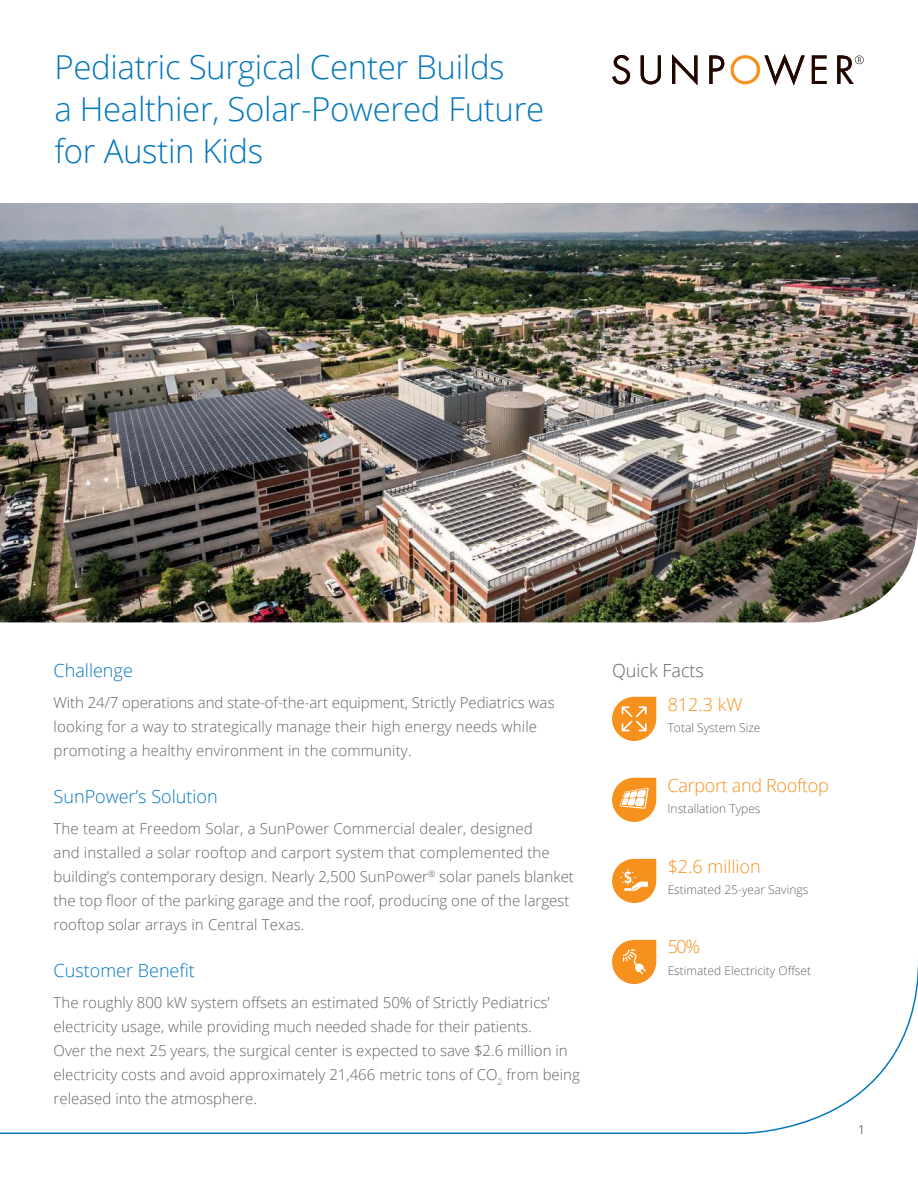
<style>
.page{position:relative;width:918px;height:1188px;background:#fff}
.page>*{position:absolute;margin:0;border:0;box-sizing:border-box;transform-origin:0 0}
.t1{font:300 33px/42px "Open Sans";letter-spacing:-.01em;color:#0577bd}
.t2{font:300 18px "Open Sans";color:#0577bd}
.t3{font:300 18px "Open Sans";letter-spacing:-.015em;color:#f7911d}
.t4{font:300 18px "Open Sans";color:#5e6468}
.t5{font:300 15px/24px "Open Sans";color:#5e6468}
.t6{font:300 12px "Open Sans";color:#5e6468}
.t7{font:300 12px "Open Sans";color:#221f1f}
</style>
<div class="page">
<svg style="left:0;top:956px;width:918px;height:178px"></svg>
<svg style="left:612px;top:778px;width:44px;height:44px"></svg>
<img style="left:0;top:203px;width:918px;height:419px">
<svg style="left:612px;top:697px;width:44px;height:44px"></svg>
<svg style="left:612px;top:859px;width:44px;height:44px"></svg>
<svg style="left:612px;top:940px;width:44px;height:44px"></svg>
<svg style="left:612px;top:55px;width:18px;height:29px"></svg>
<svg style="left:641px;top:55px;width:20px;height:29px"></svg>
<svg style="left:672px;top:54px;width:25px;height:31px"></svg>
<svg style="left:709px;top:55px;width:15px;height:29px"></svg>
<svg style="left:812px;top:55px;width:15px;height:29px"></svg>
<svg style="left:731px;top:54px;width:74px;height:31px"></svg>
<svg style="left:837px;top:55px;width:27px;height:29px"></svg>
<h1 class="t1" style="left:54px;top:50px;width:491px">Pediatric Surgical Center Builds<br>a Healthier, Solar-Powered Future for Austin Kids</h1>
<p class="t2" style="left:54px;top:663px;width:81px">Challenge</p>
<p class="t5" style="left:54px;top:692px;width:503px">With 24/7 operations and state-of-the-art equipment, Strictly Pediatrics was looking for a way to strategically manage their high energy needs while promoting a healthy environment in the community.</p>
<p class="t2" style="left:54px;top:789px;width:166px">SunPower’s Solution</p>
<p class="t5" style="left:54px;top:818px;width:522px">The team at Freedom Solar, a SunPower Commercial dealer, designed<br>and installed a solar rooftop and carport system that complemented the building’s contemporary design. Nearly 2,500 SunPower<sup>®</sup> solar panels blanket the top floor of the parking garage and the roof, producing one of the largest rooftop solar arrays in Central Texas.</p>
<p class="t2" style="left:54px;top:958px;width:143px">Customer Benefit</p>
<p class="t5" style="left:54px;top:990px;width:528px">The roughly 800 kW system offsets an estimated 50% of Strictly Pediatrics’ electricity usage, while providing much needed shade for their patients.<br>Over the next 25 years, the surgical center is expected to save $2.6 million in electricity costs and avoid approximately 21,466 metric tons of CO<sub>2</sub> from being released into the atmosphere.</p>
<p class="t4" style="left:612px;top:663px;width:93px">Quick Facts</p>
<p class="t3" style="left:668px;top:697px;width:76px">812.3 kW</p>
<p class="t6" style="left:668px;top:723px;width:94px">Total System Size</p>
<p class="t3" style="left:668px;top:778px;width:163px">Carport and Rooftop</p>
<p class="t6" style="left:668px;top:803px;width:94px">Installation Types</p>
<p class="t3" style="left:668px;top:859px;width:95px">$2.6 million</p>
<p class="t6" style="left:668px;top:885px;width:142px">Estimated 25-year Savings</p>
<p class="t3" style="left:668px;top:940px;width:34px">50%</p>
<p class="t6" style="left:668px;top:962px;width:145px">Estimated Electricity Offset</p>
<p class="t7" style="left:858px;top:1125px;width:8px">1</p>
</div>
